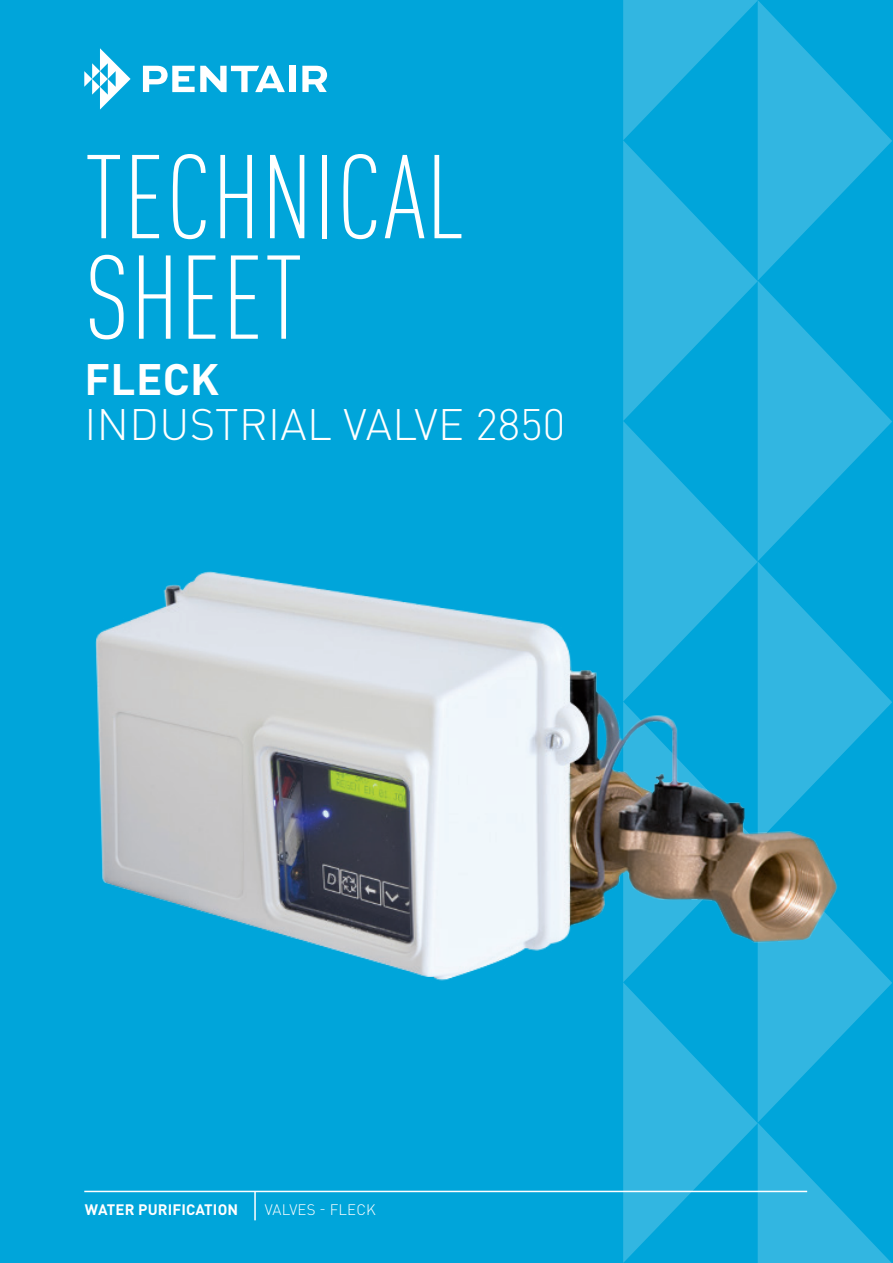
<style>
.page{position:relative;width:893px;height:1263px;background:#00a5da}
.page>*{position:absolute;margin:0;border:0;box-sizing:border-box;transform-origin:0 0}
.t1{font:300 condensed 117px/100.5px "DIN Pro";letter-spacing:.01em;color:#fff}
.t2{font:300 43.5px "DIN Pro";letter-spacing:.01em;color:#fff}
.t3{font:700 43.5px "DIN Pro";letter-spacing:.01em;color:#fff}
.t4{font:700 15px "DIN Pro";letter-spacing:.01em;color:#fff}
.t5{font:300 15px "DIN Pro";letter-spacing:.01em;color:#fff}
</style>
<div class="page">
<svg style="left:84px;top:48px;width:47px;height:62px"></svg>
<svg style="left:143px;top:66px;width:142px;height:26px"></svg>
<div style="left:289px;top:66px;width:6px;height:26px;background:#fff"></div>
<svg style="left:302px;top:66px;width:25px;height:26px"></svg>
<svg style="left:623px;top:0;width:269px;height:1263px"></svg>
<hr style="left:84px;top:1191px;width:723px;height:1px;background:#fff">
<hr style="left:254px;top:1191px;width:2px;height:29px;background:#fff">
<img style="left:95px;top:546px;width:745px;height:449px">
<h1 class="t1" style="left:85px;top:140px;width:381px">TECHNICAL<br>SHEET</h1>
<p class="t3" style="left:85px;top:343px;width:136px">FLECK</p>
<p class="t2" style="left:85px;top:390px;width:482px">INDUSTRIAL VALVE 2850</p>
<p class="t4" style="left:85px;top:1197px;width:155px">WATER PURIFICATION</p>
<p class="t5" style="left:265px;top:1198px;width:112px">VALVES - FLECK</p>
</div>
